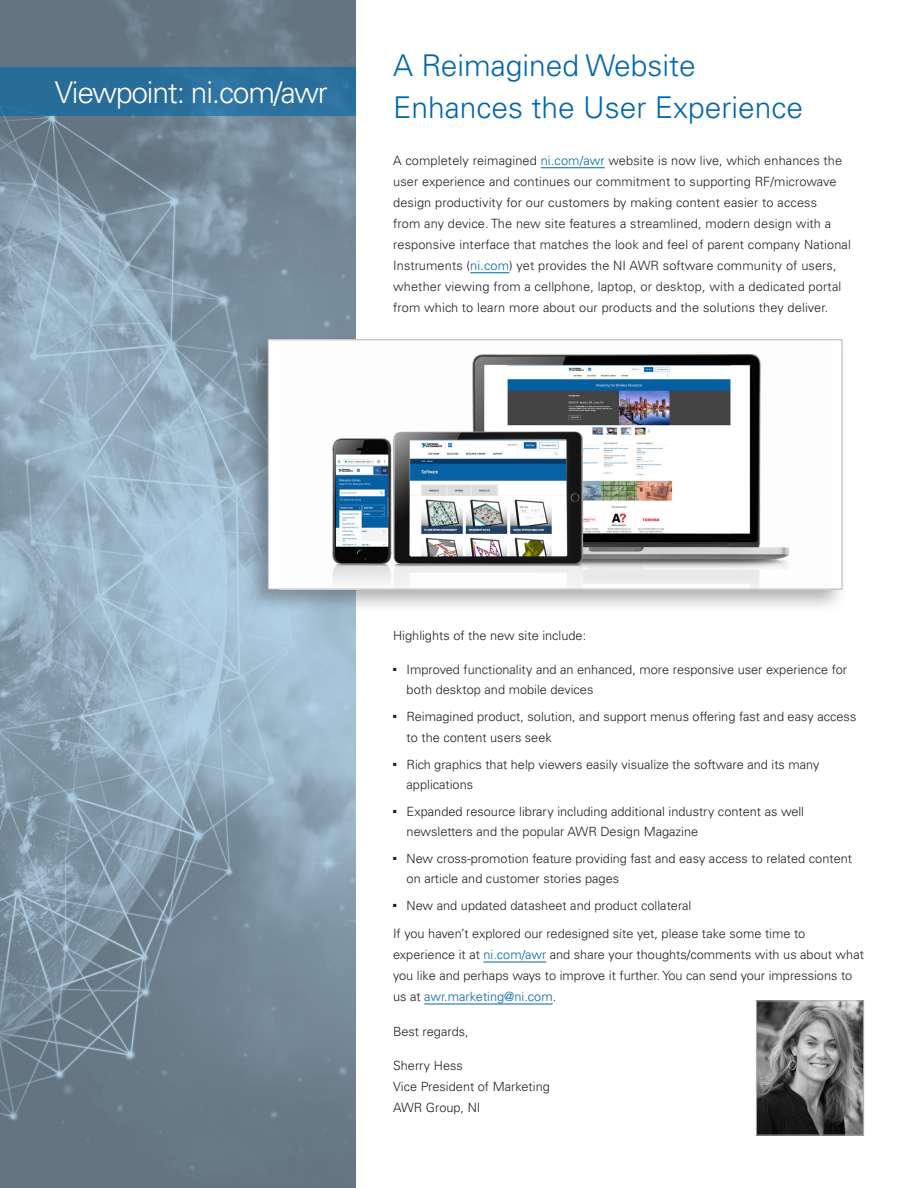
<style>
.page{position:relative;width:918px;height:1188px;background:#fff}
.page>*{position:absolute;margin:0;border:0;box-sizing:border-box;transform-origin:0 0}
.Body{font:300 30px/42px "Univers LT Std";color:#0067aa}
.Body-2{font:300 30px "Univers LT Std";letter-spacing:-.04em;color:#fff}
.Body-3{font:300 12.75px/21px "Univers LT Std";color:#231f20}
.s1{color:#0067aa}
</style>
<div class="page">
<hr style="left:541px;top:167px;width:64px;height:1px;background:#0067aa">
<hr style="left:470px;top:272px;width:39px;height:1px;background:#0067aa">
<hr style="left:483px;top:962px;width:63px;height:1px;background:#0067aa">
<hr style="left:424px;top:1004px;width:129px;height:1px;background:#0067aa">
<img style="left:0;top:0;width:355px;height:1188px">
<div style="left:0;top:67px;width:355px;height:49px;background:#296e9b"></div>
<img style="left:758px;top:1002px;width:104px;height:132px">
<div style="left:756px;top:1000px;width:108px;height:136px;border:1px solid #b2b3b7"></div>
<div style="left:243px;top:334px;width:605px;height:280px;background:#231f20;opacity:.35"></div>
<div style="left:268px;top:340px;width:574px;height:249px;background:#fff"></div>
<img style="left:332px;top:354px;width:457px;height:234px">
<div style="left:268px;top:339px;width:574px;height:251px;border:1px solid #b2b3b7"></div>
<p class="Body-2" style="left:55px;top:74px;width:275px">Viewpoint: ni.com/awr</p>
<p class="Body" style="left:393px;top:44px;width:412px">A Reimagined Website<br>Enhances the User Experience</p>
<p class="Body-3" style="left:393px;top:150px;width:459px">A completely reimagined <span class="s1">ni.com/awr</span> website is now live, which enhances the user experience and continues our commitment to supporting RF/microwave design productivity for our customers by making content easier to access<br>from any device. The new site features a streamlined, modern design with a responsive interface that matches the look and feel of parent company National Instruments (<span class="s1">ni.com</span>) yet provides the NI AWR software community of users, whether viewing from a cellphone, laptop, or desktop, with a dedicated portal from which to learn more about our products and the solutions they deliver.</p>
<p class="Body-3" style="left:393px;top:625px;width:195px">Highlights of the new site include:</p>
<p class="Body-3" style="left:407px;top:659px;width:442px;line-height:20.2px;text-indent:-14px">■ Improved functionality and an enhanced, more responsive user experience for both desktop and mobile devices</p>
<p class="Body-3" style="left:407px;top:707px;width:451px;line-height:20.2px;text-indent:-14px">■ Reimagined product, solution, and support menus offering fast and easy access to the content users seek</p>
<p class="Body-3" style="left:407px;top:754px;width:414px;line-height:20.2px;text-indent:-14px">■ Rich graphics that help viewers easily visualize the software and its many applications</p>
<p class="Body-3" style="left:407px;top:801px;width:399px;line-height:20.2px;text-indent:-14px">■ Expanded resource library including additional industry content as well newsletters and the popular AWR Design Magazine</p>
<p class="Body-3" style="left:407px;top:848px;width:447px;line-height:20.2px;text-indent:-14px">■ New cross-promotion feature providing fast and easy access to related content on article and customer stories pages</p>
<p class="Body-3" style="left:393px;top:895px;width:300px">■ New and updated datasheet and product collateral</p>
<p class="Body-3" style="left:393px;top:923px;width:472px">If you haven’t explored our redesigned site yet, please take some time to experience it at <span class="s1">ni.com/awr</span> and share your thoughts/comments with us about what you like and perhaps ways to improve it further. You can send your impressions to us at <span class="s1">awr.marketing@ni.com</span>.</p>
<p class="Body-3" style="left:393px;top:1020px;width:77px">Best regards,</p>
<p class="Body-3" style="left:393px;top:1055px;width:158px">Sherry Hess<br>Vice President of Marketing<br>AWR Group, NI</p>
</div>
